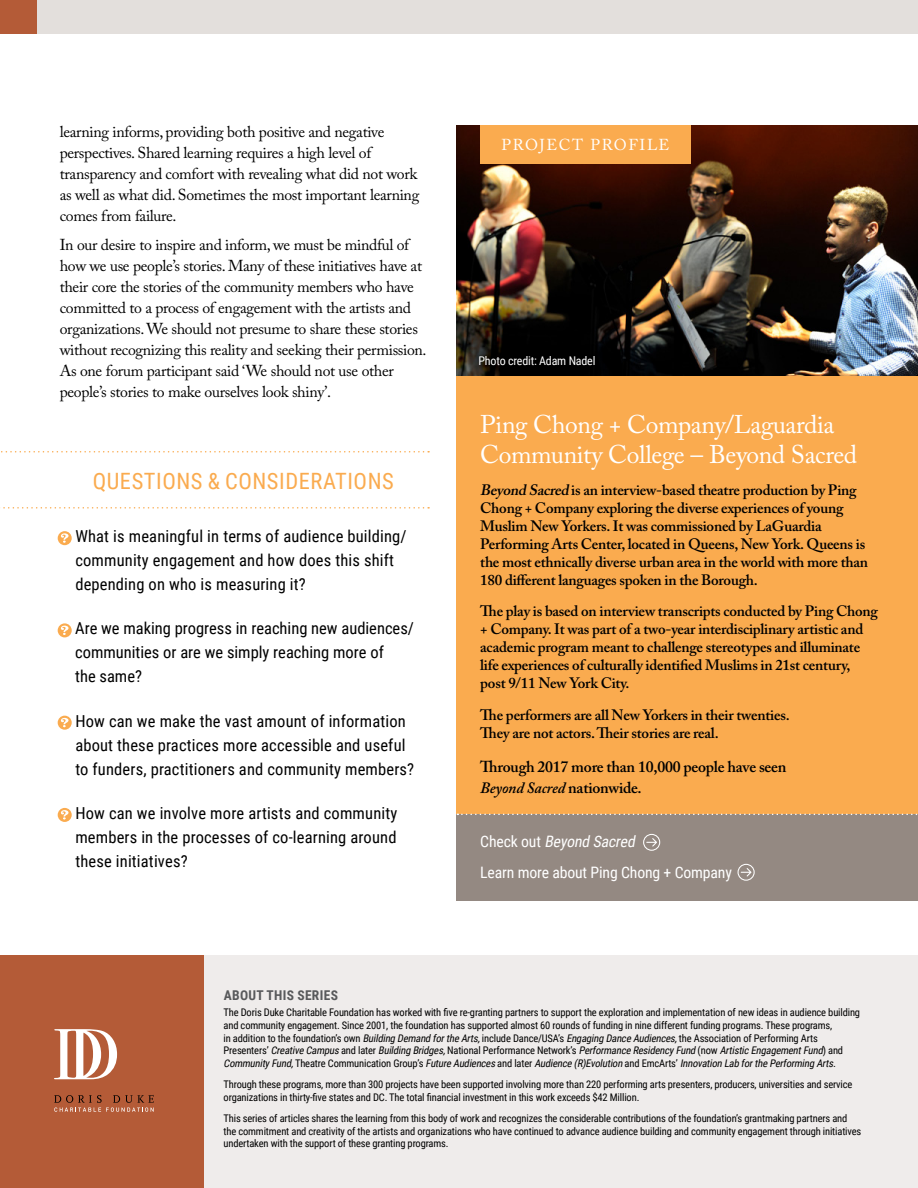
<style>
.page{position:relative;width:918px;height:1188px;background:#fff}
.page>*{position:absolute;margin:0;border:0;box-sizing:border-box;transform-origin:0 0}
.t1{font:25.5px/30px "Adobe Caslon Pro";letter-spacing:-.015em;color:#fff}
.t2{font:22.5px "Roboto Condensed";letter-spacing:.025em;color:#faab4f}
.t3{font:16.5px/24px "Roboto Condensed";letter-spacing:.01em;color:#000}
.t4{font:15.75px/21px "Adobe Caslon Pro";letter-spacing:-.02em;color:#000}
.t5{font:600 15.75px/21px "Adobe Caslon Pro";letter-spacing:-.015em;color:#000}
.t6{font:15.75px/31.5px "Roboto Condensed";letter-spacing:-.01em;color:#fff}
.t7{font:15.75px "Adobe Caslon Pro";letter-spacing:.1em;color:#fff}
.t8{font:600 15px/18px "Adobe Caslon Pro";letter-spacing:-.015em;color:#000}
.t9{font:700 13.5px "Roboto Condensed";letter-spacing:.025em;color:#58595b}
.t10{font:12px "Roboto Condensed";letter-spacing:-.015em;color:#fff}
.t11{font:10.5px/12.8px "Roboto Condensed";letter-spacing:-.015em;color:#000}
.s1{font-weight:600;font-size:13.5px;color:#fff}
.s2{font-style:italic}
</style>
<div class="page">
<div style="left:203px;top:956px;width:715px;height:232px;background:#efeceb"></div>
<div style="left:0;top:956px;width:203px;height:232px;background:#b45b37"></div>
<div style="left:58px;top:531px;width:14px;height:14px;background:#faab4f;border-radius:50%"></div>
<svg style="left:61px;top:533px;width:8px;height:10px"></svg>
<svg style="left:58px;top:623px;width:14px;height:14px"></svg>
<svg style="left:61px;top:626px;width:8px;height:9px"></svg>
<div style="left:58px;top:716px;width:14px;height:14px;background:#faab4f;border-radius:50%"></div>
<svg style="left:61px;top:718px;width:8px;height:9px"></svg>
<div style="left:58px;top:808px;width:14px;height:14px;background:#faab4f;border-radius:50%"></div>
<svg style="left:61px;top:810px;width:8px;height:10px"></svg>
<svg style="left:1px;top:451px;width:428px;height:2px"></svg>
<svg style="left:0;top:507px;width:429px;height:2px"></svg>
<div style="left:21px;top:0;width:897px;height:33px;background:#e3dfdc"></div>
<div style="left:0;top:0;width:36px;height:33px;background:#b45b37"></div>
<div style="left:457px;top:274px;width:461px;height:627px;background:#faab4f"></div>
<div style="left:457px;top:814px;width:461px;height:87px;background:#948982"></div>
<img style="left:457px;top:125px;width:461px;height:250px">
<div style="left:480px;top:125px;width:211px;height:39px;background:#faab4f"></div>
<svg style="left:457px;top:814px;width:461px;height:1px"></svg>
<svg style="left:54px;top:1095px;width:100px;height:17px"></svg>
<svg style="left:54px;top:1029px;width:63px;height:50px"></svg>
<svg style="left:643px;top:834px;width:17px;height:17px"></svg>
<svg style="left:738px;top:864px;width:17px;height:17px"></svg>
<div style="left:467px;top:343px;width:141px;height:35px;background:#000;opacity:.72"></div>
<p class="t4" style="left:60px;top:121px;width:361px">learning informs, providing both positive and negative perspectives. Shared learning requires a high level of transparency and comfort with revealing what did not work as well as what did. Sometimes the most important learning comes from failure.</p>
<p class="t4" style="left:60px;top:234px;width:368px">In our desire to inspire and inform, we must be mindful of how we use people’s stories. Many of these initiatives have at their core the stories of the community members who have committed to a process of engagement with the artists and organizations. We should not presume to share these stories without recognizing this reality and seeking their permission.<br>As one forum participant said ‘We should not use other people’s stories to make ourselves look shiny’. <span class="s1">make ourselves</span></p>
<h2 class="t2" style="left:93px;top:465px;width:303px">QUESTIONS &amp; CONSIDERATIONS</h2>
<h3 class="t3" style="left:75px;top:524px;width:333px">What is meaningful in terms of audience building/ community engagement and how does this shift depending on who is measuring it?</h3>
<h3 class="t3" style="left:75px;top:616px;width:340px">Are we making progress in reaching new audiences/ communities or are we simply reaching more of<br>the same?</h3>
<h3 class="t3" style="left:75px;top:708px;width:340px">How can we make the vast amount of information about these practices more accessible and useful to funders, practitioners and community members?</h3>
<h3 class="t3" style="left:75px;top:800px;width:324px;text-align:justify">How can we involve more artists and community members in the processes of co-learning around these initiatives?</h3>
<h3 class="t7" style="left:501px;top:136px;width:169px">PROJECT PROFILE</h3>
<p class="t10" style="left:479px;top:352px;width:118px">Photo credit: Adam Nadel</p>
<h1 class="t1" style="left:480px;top:409px;width:378px">Ping Chong + Company/Laguardia<br>Community College – Beyond Sacred</h1>
<p class="t8" style="left:480px;top:481px;width:389px"><span class="s2">BeyondSacred</span>is an interview-based theatre production by Ping Chong + Company exploring the diverse experiences of young Muslim New Yorkers. It was commissioned by LaGuardia Performing Arts Center, located in Queens, New York. Queens is the most ethnically diverse urban area in the world with more than 180 different languages spoken in the Borough.</p>
<p class="t8" style="left:480px;top:602px;width:399px">The play is based on interview transcripts conducted by Ping Chong + Company. It was part of a two-year interdisciplinary artistic and academic program meant to challenge stereotypes and illuminate life experiences of culturally identified Muslims in 21st century, post 9/11 New York City.</p>
<h3 class="t8" style="left:480px;top:706px;width:311px">The performers are all New Yorkers in their twenties.<br>They are not actors. Their stories are real.</h3>
<h3 class="t5" style="left:480px;top:756px;width:308px">Through 2017 more than 10,000 people have seen<br><span class="s2">Beyond Sacred</span> nationwide.</h3>
<h3 class="t6" style="left:480px;top:825px;width:253px">C h e c k o u t <span class="s2">Beyond Sacred<br></span>Learn more about Ping Chong + Company</h3>
<p class="t9" style="left:224px;top:986px;width:116px">ABOUT THIS SERIES</p>
<p class="t11" style="left:224px;top:1006px;width:638px">The Doris Duke Charitable Foundation has worked with five re-granting partners to support the exploration and implementation of new ideas in audience building and community engagement. Since 2001, the foundation has supported almost 60 rounds of funding in nine different funding programs. These programs,<br>in addition to the foundation’s own <span class="s2">Building Demand fortheArts,</span>include Dance/USA’s <span class="s2">Engaging DanceAudiences,</span>the Association of Performing Arts<br>P r e s e n t e r s ’ <span class="s2">CreativeCampus</span>a n d l a t e r <span class="s2">Building Bridges,</span>N a t i o n a l P e r f o r m a n c e N e t w o r k’s <span class="s2">PerformanceResidencyFund</span> ( n o w <span class="s2">ArtisticEngagementFund</span>) a n d <span class="s2">CommunityFund,</span>T h e a t r e C o m m u n i c a t i o n G r o u p ’s <span class="s2">FutureAudiences</span>a n d l a t e r <span class="s2">Audience(R)Evolution</span> a n d E m c A r t s ’ <span class="s2">Innovation Lab forthePerforming Arts.</span></p>
<p class="t11" style="left:224px;top:1078px;width:630px">Through these programs, more than 300 projects have been supported involving more than 220 performing arts presenters, producers, universities and service organizations in thirty-five states and DC. The total financial investment in this work exceeds $42 Million.</p>
<p class="t11" style="left:224px;top:1111px;width:639px">This series of articles shares the learning from this body of work and recognizes the considerable contributions of the foundation’s grantmaking partners and the commitment and creativity of the artists and organizations who have continued to advance audience building and community engagement through initiatives undertaken with the support of these granting programs.</p>
</div>
